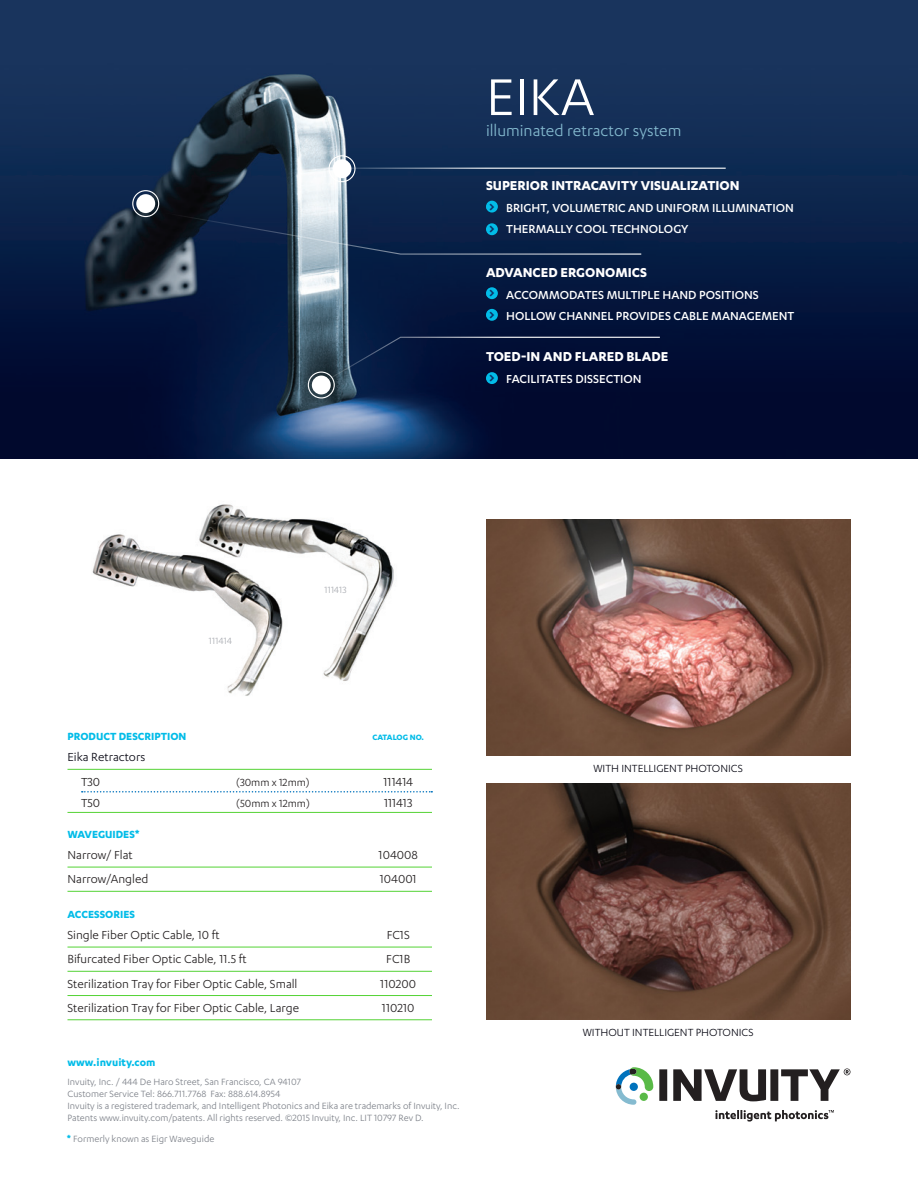
<style>
.page{position:relative;width:918px;height:1188px;background:#fff}
.page>*{position:absolute;margin:0;border:0;box-sizing:border-box;transform-origin:0 0}
.t1{font:60px "Karbon";color:#fff}
.t2{font:18px "Karbon";color:#85bbd0}
.Feature_Header{font:700 15px "Karbon";color:#fff}
.Table_Body{font:13.5px "Karbon";color:#231f20}
.t3{font:500 13.5px "Karbon";color:#fff}
.Table_Body_Sub{font:13.5px "Karbon";color:#231f20}
.Table_Body-2{font:13.5px "Karbon";color:#080813}
.Picture_Caption{font:12px "Karbon";color:#080813}
.Table_Header{font:700 12px "Karbon";color:#02bce8}
.Table_Body_Sub-2{font:12px "Karbon";color:#231f20}
.Body_Copy{font:700 12px "Karbon";color:#02bce8}
.Fine_Print{font:10.5px/12px "Karbon";color:#7c8088}
.Picture_Caption-2{font:10.5px "Karbon";color:#aaadb3}
.Table_Header-2{font:700 9px "Karbon";color:#02bce8}
.s1{font-weight:700;color:#02bce8}
</style>
<div class="page">
<img style="left:0;top:0;width:810px;height:459px">
<img style="left:810px;top:0;width:108px;height:459px">
<img style="left:486px;top:520px;width:364px;height:236px">
<img style="left:486px;top:783px;width:364px;height:236px">
<hr style="left:338px;top:168px;width:388px;height:1px;background:#fff">
<div style="left:333px;top:159px;width:18px;height:19px;background:#fff;border-radius:50%"></div>
<div style="left:329px;top:155px;width:27px;height:27px;border:1px solid #fff;border-radius:50%"></div>
<div style="left:136px;top:194px;width:19px;height:19px;background:#fff;border-radius:50%"></div>
<div style="left:132px;top:190px;width:27px;height:27px;border:1px solid #fff;border-radius:50%"></div>
<div style="left:312px;top:376px;width:19px;height:18px;background:#fff;border-radius:50%"></div>
<div style="left:308px;top:372px;width:27px;height:27px;border:1px solid #fff;border-radius:50%"></div>
<div style="left:486px;top:201px;width:12px;height:12px;background:#02bce8;border-radius:50%"></div>
<div style="left:486px;top:287px;width:12px;height:12px;background:#02bce8;border-radius:50%"></div>
<div style="left:486px;top:309px;width:12px;height:12px;background:#02bce8;border-radius:50%"></div>
<img style="left:92px;top:504px;width:302px;height:192px">
<svg style="left:659px;top:1068px;width:191px;height:33px"></svg>
<svg style="left:616px;top:1067px;width:37px;height:38px"></svg>
<div style="left:630px;top:1083px;width:8px;height:8px;background:#0072bc;border-radius:50%"></div>
<div style="left:640px;top:1093px;width:8px;height:8px;background:#59ba47;border-radius:50%"></div>
<svg style="left:715px;top:1110px;width:119px;height:12px"></svg>
<hr style="left:68px;top:769px;width:364px;height:1px;background:#54d335">
<svg style="left:82px;top:791px;width:350px;height:2px"></svg>
<hr style="left:68px;top:812px;width:364px;height:1px;background:#54d335">
<hr style="left:68px;top:867px;width:364px;height:1px;background:#54d335">
<hr style="left:68px;top:891px;width:364px;height:1px;background:#54d335">
<hr style="left:68px;top:947px;width:364px;height:1px;background:#54d335">
<hr style="left:68px;top:971px;width:364px;height:1px;background:#54d335">
<hr style="left:68px;top:995px;width:364px;height:1px;background:#54d335">
<hr style="left:68px;top:1019px;width:364px;height:1px;background:#54d335">
<svg style="left:161px;top:203px;width:481px;height:52px;background:#213757"></svg>
<svg style="left:318px;top:336px;width:343px;height:50px;background:#0d1d40"></svg>
<p class="t1" style="left:486px;top:64px;width:110px">EIKA</p>
<p class="t2" style="left:486px;top:121px;width:197px">illuminated retractor system</p>
<p class="Feature_Header" style="left:486px;top:177px;width:255px">SUPERIOR INTRACAVITY VISUALIZATION</p>
<p class="t3" style="left:486px;top:200px;width:310px">• BRIGHT, VOLUMETRIC AND UNIFORM ILLUMINATION</p>
<p class="t3" style="left:486px;top:222px;width:204px">• THERMALLY COOL TECHNOLOGY</p>
<p class="Feature_Header" style="left:486px;top:264px;width:163px">ADVANCED ERGONOMICS</p>
<p class="t3" style="left:486px;top:287px;width:274px">• ACCOMMODATES MULTIPLE HAND POSITIONS</p>
<p class="t3" style="left:486px;top:309px;width:310px">• HOLLOW CHANNEL PROVIDES CABLE MANAGEMENT</p>
<p class="Feature_Header" style="left:486px;top:348px;width:184px">TOED-IN AND FLARED BLADE</p>
<p class="t3" style="left:486px;top:371px;width:157px">• FACILITATES DISSECTION</p>
<p class="Picture_Caption-2" style="left:209px;top:635px;width:25px">111414</p>
<p class="Picture_Caption-2" style="left:325px;top:585px;width:24px">111413</p>
<p class="Table_Header" style="left:68px;top:730px;width:120px">PRODUCT DESCRIPTION</p>
<p class="Table_Header-2" style="left:372px;top:733px;width:53px">CATALOG NO.</p>
<p class="Table_Body-2" style="left:68px;top:750px;width:79px">Eika Retractors</p>
<p class="Table_Body_Sub" style="left:81px;top:774px;width:21px">T30</p>
<p class="Table_Body_Sub-2" style="left:236px;top:775px;width:75px">(30mm x 12mm)</p>
<p class="Table_Body_Sub" style="left:383px;top:774px;width:31px">111414</p>
<p class="Table_Body_Sub" style="left:81px;top:795px;width:21px">T50</p>
<p class="Table_Body_Sub-2" style="left:236px;top:796px;width:75px">(50mm x 12mm)</p>
<p class="Table_Body_Sub" style="left:384px;top:795px;width:30px">111413</p>
<p class="Table_Header" style="left:68px;top:828px;width:74px">WAVEGUIDES*</p>
<p class="Table_Body" style="left:68px;top:848px;width:67px">Narrow/ Flat</p>
<p class="Table_Body" style="left:379px;top:848px;width:41px">104008</p>
<p class="Table_Body" style="left:68px;top:872px;width:82px">Narrow/Angled</p>
<p class="Table_Body" style="left:380px;top:872px;width:39px">104001</p>
<p class="Table_Header" style="left:68px;top:908px;width:69px">ACCESSORIES</p>
<p class="Table_Body" style="left:68px;top:928px;width:154px">Single Fiber Optic Cable, 10 ft</p>
<p class="Table_Body" style="left:387px;top:928px;width:25px">FC1S</p>
<p class="Table_Body" style="left:68px;top:952px;width:181px">Bifurcated Fiber Optic Cable, 11.5 ft</p>
<p class="Table_Body" style="left:386px;top:952px;width:25px">FC1B</p>
<p class="Table_Body" style="left:68px;top:976px;width:231px">Sterilization Tray for Fiber Optic Cable, Small</p>
<p class="Table_Body" style="left:380px;top:976px;width:37px">110200</p>
<p class="Table_Body" style="left:68px;top:1000px;width:233px">Sterilization Tray for Fiber Optic Cable, Large</p>
<p class="Table_Body" style="left:382px;top:1000px;width:34px">110210</p>
<p class="Body_Copy" style="left:68px;top:1055px;width:90px">www.invuity.com</p>
<p class="Fine_Print" style="left:68px;top:1075px;width:235px">Invuity, Inc. / 444 De Haro Street, San Francisco, CA 94107</p>
<p class="Fine_Print" style="left:68px;top:1087px;width:214px">Customer Service Tel: 866.711.7768 Fax: 888.614.8954</p>
<p class="Fine_Print" style="left:68px;top:1099px;width:394px">Invuity is a registered trademark, and Intelligent Photonics and Eika are trademarks of Invuity, Inc.<br>Patents www.invuity.com/patents. All rights reserved. ©2015 Invuity, Inc. LIT 10797 Rev D.</p>
<p class="Fine_Print" style="left:67px;top:1132px;width:149px"><span class="s1">*</span> Formerly known as Eigr Waveguide</p>
<p class="Picture_Caption" style="left:593px;top:762px;width:151px">WITH INTELLIGENT PHOTONICS</p>
<p class="Picture_Caption" style="left:583px;top:1025px;width:172px">WITHOUT INTELLIGENT PHOTONICS</p>
</div>
